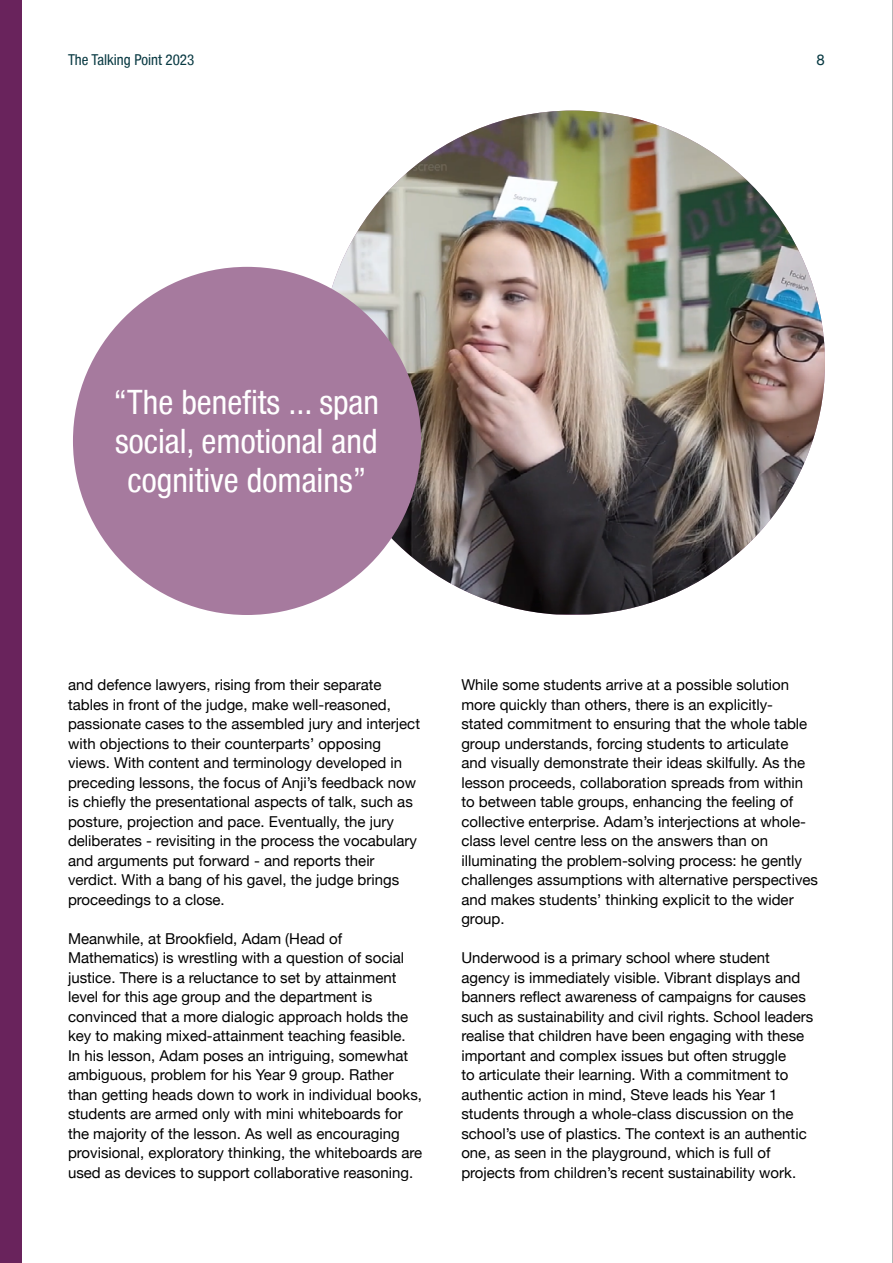
<style>
.page{position:relative;width:893px;height:1263px;background:#fff}
.page>*{position:absolute;margin:0;border:0;box-sizing:border-box;transform-origin:0 0}
.t1{font:condensed 33.6px/38.7px "Helvetica Neue Condensed";color:#fff;text-align:center}
.t2{font:15px/19.5px "Helvetica Neue";color:#000}
.t3{font:condensed 15px "Helvetica Neue Condensed";color:#083942}
.t4{font:15px "Helvetica Neue";color:#083942}
</style>
<div class="page">
<hr style="left:892px;top:0;width:1px;height:1263px;background:#706f6f">
<div style="left:0;top:0;width:22px;height:1263px;background:#69235c"></div>
<img style="left:321px;top:111px;width:504px;height:503px;border-radius:248px">
<div style="left:73px;top:267px;width:348px;height:348px;background:#a67a9e;border-radius:50%"></div>
<p class="t3" style="left:68px;top:51px;width:128px">The Talking Point 2023</p>
<p class="t4" style="left:817px;top:49px;width:10px">8</p>
<h1 class="t1" style="left:114px;top:383px;width:267px">“The benefits ... span social, emotional and cognitive domains”</h1>
<p class="t2" style="left:68px;top:676px;width:354px">and defence lawyers, rising from their separate tables in front of the judge, make well-reasoned, passionate cases to the assembled jury and interject with objections to their counterparts’ opposing views. With content and terminology developed in preceding lessons, the focus of Anji’s feedback now is chiefly the presentational aspects of talk, such as posture, projection and pace. Eventually, the jury deliberates - revisiting in the process the vocabulary and arguments put forward - and reports their verdict. With a bang of his gavel, the judge brings proceedings to a close.</p>
<p class="t2" style="left:68px;top:930px;width:356px">Meanwhile, at Brookfield, Adam (Head of Mathematics) is wrestling with a question of social justice. There is a reluctance to set by attainment level for this age group and the department is convinced that a more dialogic approach holds the key to making mixed-attainment teaching feasible.<br>In his lesson, Adam poses an intriguing, somewhat ambiguous, problem for his Year 9 group. Rather than getting heads down to work in individual books, students are armed only with mini whiteboards for the majority of the lesson. As well as encouraging provisional, exploratory thinking, the whiteboards are used as devices to support collaborative reasoning.</p>
<p class="t2" style="left:461px;top:676px;width:358px">While some students arrive at a possible solution more quickly than others, there is an explicitly&shy;stated commitment to ensuring that the whole table group understands, forcing students to articulate<br>and visually demonstrate their ideas skilfully. As the lesson proceeds, collaboration spreads from within to between table groups, enhancing the feeling of collective enterprise. Adam’s interjections at whole&shy;class level centre less on the answers than on illuminating the problem-solving process: he gently challenges assumptions with alternative perspectives and makes students’ thinking explicit to the wider group.</p>
<p class="t2" style="left:461px;top:949px;width:353px">Underwood is a primary school where student agency is immediately visible. Vibrant displays and banners reflect awareness of campaigns for causes such as sustainability and civil rights. School leaders realise that children have been engaging with these important and complex issues but often struggle<br>to articulate their learning. With a commitment to authentic action in mind, Steve leads his Year 1 students through a whole-class discussion on the school’s use of plastics. The context is an authentic one, as seen in the playground, which is full of projects from children’s recent sustainability work.</p>
</div>
